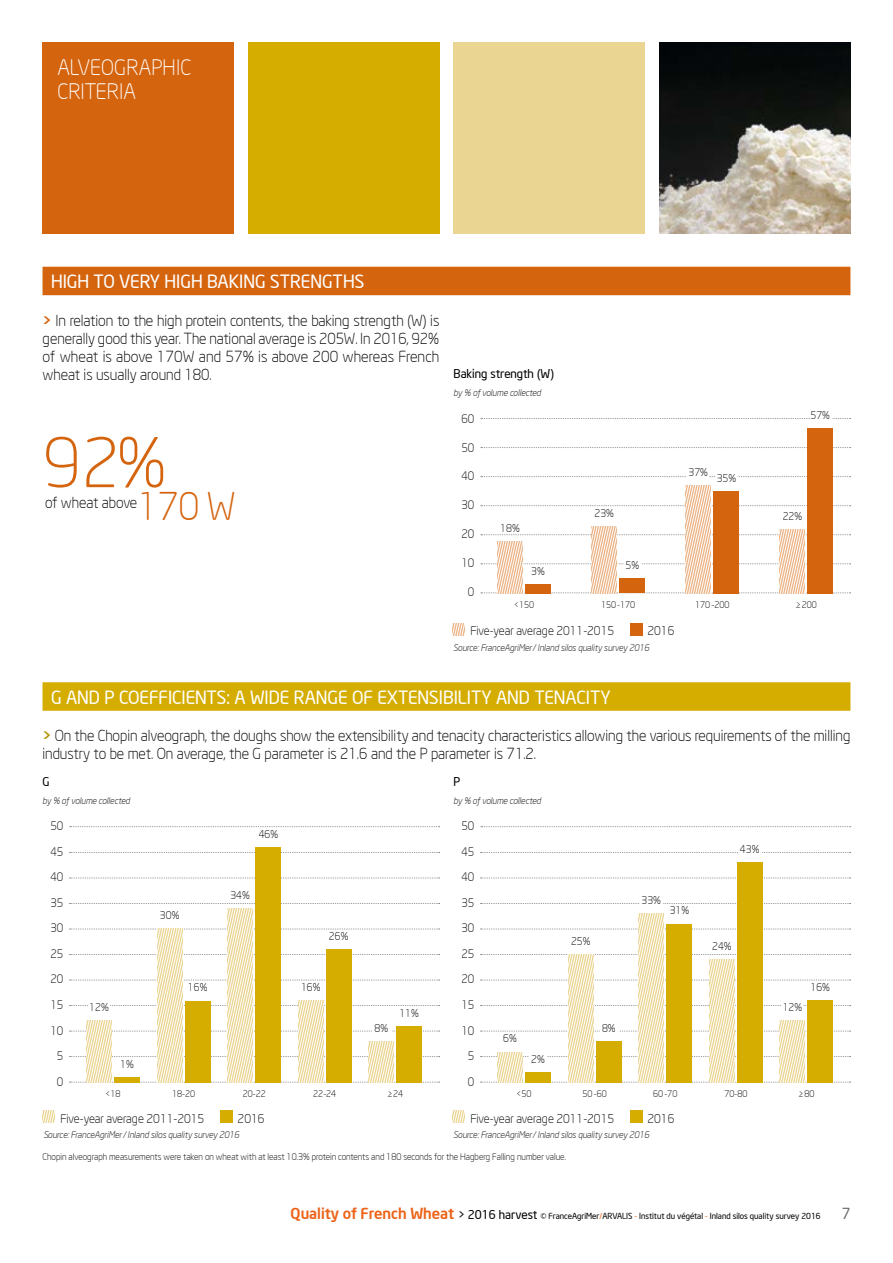
<style>
.page{position:relative;width:893px;height:1263px;background:#fff}
.page>*{position:absolute;margin:0;border:0;box-sizing:border-box;transform-origin:0 0}
.CHIFFRE_CLÉ{font:300 67.5px "Neo Sans Intel";color:#d5640e}
.TXT_CHIFFRE_CLÉ{font:300 37.5px "Neo Sans Intel";color:#d5640e}
.t1{font:300 21px "Neo Sans Intel";letter-spacing:.005em;color:#fff}
.t2{font:18px "Neo Sans Intel";color:#fff}
.TXT_courant{font:300 15px/18px "Neo Sans Intel";color:#000;text-align:justify}
.TXT_CHIFFRE_CLÉ-2{font:300 15px "Neo Sans Intel";color:#000}
.t3{font:15px "Neo Sans Intel";color:#6e6e6e}
.t4{font:300 12px "Neo Sans Intel";color:#000}
.TXT_courant-2{font:12px "Neo Sans Intel";letter-spacing:-.005em;color:#000}
.t5{font:300 11.55px "Neo Sans Intel";color:#000}
.t6{font:300 10.5px "Neo Sans Intel";color:#000}
.sources{font:italic 300 9px "Neo Sans Intel";color:#000}
.t7{font:300 9px "Neo Sans Intel";color:#000}
.t8{font:8.25px "Neo Sans Intel";color:#000}
.s1{font-weight:500;color:#d5640e}
.s2{font-weight:500;color:#b69500}
.s3{font-weight:500;font-size:15px;color:#ec6217}
.s4{font-size:12px}
.s5{font-family:"Neo Sans"}
.s6{color:#ec6217}
</style>
<div class="page">
<div style="left:43px;top:43px;width:191px;height:191px;background:#d5640e"></div>
<div style="left:248px;top:43px;width:191px;height:191px;background:#d5ad00"></div>
<div style="left:454px;top:43px;width:191px;height:191px;background:#ebd592"></div>
<div style="left:43px;top:267px;width:807px;height:28px;background:#d5640e"></div>
<div style="left:43px;top:682px;width:807px;height:29px;background:#d5ad00"></div>
<svg style="left:481px;top:903px;width:370px;height:1px"></svg>
<svg style="left:481px;top:877px;width:370px;height:1px"></svg>
<svg style="left:70px;top:877px;width:370px;height:1px"></svg>
<svg style="left:481px;top:826px;width:370px;height:1px"></svg>
<svg style="left:70px;top:826px;width:370px;height:1px"></svg>
<svg style="left:481px;top:852px;width:370px;height:1px"></svg>
<svg style="left:70px;top:852px;width:370px;height:1px"></svg>
<svg style="left:481px;top:476px;width:370px;height:1px"></svg>
<svg style="left:481px;top:447px;width:370px;height:1px"></svg>
<svg style="left:481px;top:418px;width:370px;height:1px"></svg>
<div style="left:686px;top:465px;width:23px;height:16px;background:#fff"></div>
<div style="left:716px;top:470px;width:21px;height:16px;background:#fff"></div>
<div style="left:640px;top:892px;width:22px;height:17px;background:#fff"></div>
<div style="left:256px;top:847px;width:25px;height:235px;background:#d5ad00"></div>
<div style="left:810px;top:407px;width:21px;height:17px;background:#fff"></div>
<div style="left:808px;top:428px;width:25px;height:165px;background:#d5640e"></div>
<div style="left:739px;top:841px;width:22px;height:16px;background:#fff"></div>
<div style="left:737px;top:862px;width:26px;height:220px;background:#d5ad00"></div>
<svg style="left:481px;top:485px;width:370px;height:108px"></svg>
<div style="left:526px;top:584px;width:25px;height:9px;background:#d5640e"></div>
<svg style="left:481px;top:913px;width:370px;height:170px"></svg>
<div style="left:526px;top:1072px;width:25px;height:10px;background:#d5ad00"></div>
<svg style="left:70px;top:903px;width:370px;height:180px"></svg>
<div style="left:115px;top:1077px;width:25px;height:5px;background:#d5ad00"></div>
<svg style="left:452px;top:623px;width:13px;height:12px"></svg>
<div style="left:630px;top:623px;width:12px;height:12px;background:#d5640e"></div>
<svg style="left:452px;top:1110px;width:13px;height:13px"></svg>
<div style="left:630px;top:1110px;width:12px;height:13px;background:#d5ad00"></div>
<svg style="left:43px;top:1110px;width:12px;height:13px"></svg>
<div style="left:220px;top:1110px;width:12px;height:13px;background:#d5ad00"></div>
<img style="left:659px;top:43px;width:191px;height:191px">
<p class="t1" style="left:57px;top:54px;width:135px">ALVEOGRAPHIC</p>
<p class="t1" style="left:57px;top:78px;width:80px">CRITERIA</p>
<p class="t2" style="left:51px;top:270px;width:315px">HIGH TO VERY HIGH BAKING STRENGTHS</p>
<p class="TXT_courant" style="left:43px;top:311px;width:398px"><span class="s1">&gt;</span> In relation to the high protein contents, the baking strength (W) is generally good this year. The national average is 205W. In 2016, 92% of wheat is above 170W and 57% is above 200 whereas French wheat is usually around 180.</p>
<p class="CHIFFRE_CLÉ" style="left:43px;top:422px;width:126px">92%</p>
<p class="TXT_CHIFFRE_CLÉ-2" style="left:45px;top:493px;width:94px">of wheat above</p>
<p class="TXT_CHIFFRE_CLÉ" style="left:137px;top:484px;width:100px">170 W</p>
<p class="TXT_courant-2" style="left:454px;top:367px;width:102px">Baking strength (W)</p>
<p class="t5" style="left:461px;top:412px;width:14px">60</p>
<p class="t5" style="left:461px;top:440px;width:14px">50</p>
<p class="t5" style="left:461px;top:469px;width:14px">40</p>
<p class="t5" style="left:461px;top:498px;width:14px">30</p>
<p class="t5" style="left:461px;top:527px;width:14px">20</p>
<p class="t5" style="left:461px;top:556px;width:14px">10</p>
<p class="t5" style="left:468px;top:585px;width:8px">0</p>
<p class="sources" style="left:454px;top:388px;width:89px">by % of volume collected</p>
<p class="t6" style="left:500px;top:522px;width:21px">18%</p>
<p class="t6" style="left:531px;top:565px;width:15px">3%</p>
<p class="t7" style="left:514px;top:599px;width:22px">&lt;150</p>
<p class="t6" style="left:594px;top:507px;width:21px">23%</p>
<p class="t6" style="left:625px;top:559px;width:15px">5%</p>
<p class="t7" style="left:601px;top:599px;width:36px">150-170</p>
<p class="t4" style="left:470px;top:624px;width:145px">Five-year average 2011-2015</p>
<p class="t4" style="left:647px;top:624px;width:28px">2016</p>
<p class="sources" style="left:453px;top:642px;width:197px">Source: FranceAgriMer/ Inland silos quality survey 2016</p>
<p class="t2" style="left:51px;top:686px;width:561px">G AND P COEFFICIENTS: A WIDE RANGE OF EXTENSIBILITY AND TENACITY</p>
<p class="t6" style="left:688px;top:466px;width:21px">37%</p>
<p class="t6" style="left:717px;top:472px;width:21px">35%</p>
<p class="t7" style="left:695px;top:599px;width:36px">170-200</p>
<p class="t6" style="left:810px;top:409px;width:21px">57%</p>
<p class="t6" style="left:783px;top:510px;width:21px">22%</p>
<p class="t7" style="left:796px;top:599px;width:23px">≥200</p>
<p class="TXT_courant" style="left:43px;top:727px;width:810px"><span class="s2">&gt;</span> On the Chopin alveograph, the doughs show the extensibility and tenacity characteristics allowing the various requirements of the milling industry to be met. On average, the G parameter is 21.6 and the P parameter is 71.2.</p>
<p class="TXT_courant-2" style="left:43px;top:774px;width:9px">G</p>
<p class="TXT_courant-2" style="left:454px;top:774px;width:8px">P</p>
<p class="sources" style="left:43px;top:796px;width:89px">by % of volume collected</p>
<p class="sources" style="left:454px;top:796px;width:89px">by % of volume collected</p>
<p class="t5" style="left:50px;top:819px;width:14px">50</p>
<p class="t5" style="left:50px;top:845px;width:14px">45</p>
<p class="t5" style="left:50px;top:870px;width:14px">40</p>
<p class="t5" style="left:50px;top:896px;width:14px">35</p>
<p class="t5" style="left:50px;top:921px;width:14px">30</p>
<p class="t5" style="left:50px;top:947px;width:14px">25</p>
<p class="t5" style="left:50px;top:972px;width:14px">20</p>
<p class="t5" style="left:50px;top:998px;width:14px">15</p>
<p class="t5" style="left:50px;top:1023px;width:14px">10</p>
<p class="t5" style="left:57px;top:1049px;width:8px">5</p>
<p class="t5" style="left:57px;top:1074px;width:8px">0</p>
<p class="t6" style="left:89px;top:1001px;width:21px">12%</p>
<p class="t6" style="left:120px;top:1058px;width:15px">1%</p>
<p class="t6" style="left:160px;top:909px;width:21px">30%</p>
<p class="t6" style="left:259px;top:828px;width:21px">46%</p>
<p class="t6" style="left:230px;top:889px;width:21px">34%</p>
<p class="t6" style="left:188px;top:981px;width:21px">16%</p>
<p class="t6" style="left:329px;top:929px;width:21px">26%</p>
<p class="t6" style="left:301px;top:981px;width:21px">16%</p>
<p class="t6" style="left:375px;top:1022px;width:15px">8%</p>
<p class="t6" style="left:399px;top:1007px;width:21px">11%</p>
<p class="t5" style="left:461px;top:819px;width:14px">50</p>
<p class="t5" style="left:461px;top:845px;width:14px">45</p>
<p class="t5" style="left:461px;top:870px;width:14px">40</p>
<p class="t5" style="left:461px;top:896px;width:14px">35</p>
<p class="t5" style="left:461px;top:921px;width:14px">30</p>
<p class="t5" style="left:461px;top:947px;width:14px">25</p>
<p class="t5" style="left:461px;top:972px;width:14px">20</p>
<p class="t5" style="left:461px;top:998px;width:14px">15</p>
<p class="t5" style="left:461px;top:1023px;width:14px">10</p>
<p class="t5" style="left:468px;top:1049px;width:8px">5</p>
<p class="t5" style="left:468px;top:1074px;width:8px">0</p>
<p class="t6" style="left:571px;top:935px;width:21px">25%</p>
<p class="t6" style="left:641px;top:894px;width:21px">33%</p>
<p class="t6" style="left:670px;top:904px;width:21px">31%</p>
<p class="t6" style="left:503px;top:1032px;width:15px">6%</p>
<p class="t6" style="left:531px;top:1053px;width:15px">2%</p>
<p class="t6" style="left:602px;top:1022px;width:15px">8%</p>
<p class="t7" style="left:105px;top:1088px;width:17px">&lt;18</p>
<p class="t7" style="left:172px;top:1088px;width:25px">18-20</p>
<p class="t7" style="left:243px;top:1088px;width:25px">20-22</p>
<p class="t7" style="left:313px;top:1088px;width:25px">22-24</p>
<p class="t7" style="left:387px;top:1088px;width:17px">≥24</p>
<p class="t7" style="left:516px;top:1088px;width:17px">&lt;50</p>
<p class="t7" style="left:583px;top:1088px;width:26px">50-60</p>
<p class="t7" style="left:653px;top:1088px;width:26px">60-70</p>
<p class="t4" style="left:60px;top:1111px;width:145px">Five-year average 2011-2015</p>
<p class="t4" style="left:238px;top:1111px;width:28px">2016</p>
<p class="sources" style="left:43px;top:1129px;width:197px">Source: FranceAgriMer/ Inland silos quality survey 2016</p>
<p class="t4" style="left:470px;top:1111px;width:145px">Five-year average 2011-2015</p>
<p class="t4" style="left:647px;top:1111px;width:28px">2016</p>
<p class="sources" style="left:453px;top:1129px;width:197px">Source: FranceAgriMer/ Inland silos quality survey 2016</p>
<p class="t7" style="left:43px;top:1151px;width:525px">Chopin alveograph measurements were taken on wheat with at least 10.3% protein contents and 180 seconds for the Hagberg Falling number value.</p>
<p class="t6" style="left:740px;top:843px;width:21px">43%</p>
<p class="t6" style="left:712px;top:940px;width:21px">24%</p>
<p class="t7" style="left:724px;top:1088px;width:25px">70-80</p>
<p class="t6" style="left:783px;top:1001px;width:21px">12%</p>
<p class="t6" style="left:810px;top:981px;width:21px">16%</p>
<p class="t7" style="left:798px;top:1088px;width:17px">≥80</p>
<p class="t8" style="left:291px;top:1211px;width:532px"><span class="s3">Quality of French Wheat</span> <span class="s4">&gt; 2016 harvest</span> <span class="s5">©</span> FranceAgriMer<span class="s6">/</span>ARVALIS <span class="s6">-</span> Institut du végétal <span class="s6">-</span> Inland silos quality survey 2016</p>
<p class="t3" style="left:842px;top:1205px;width:10px">7</p>
</div>
